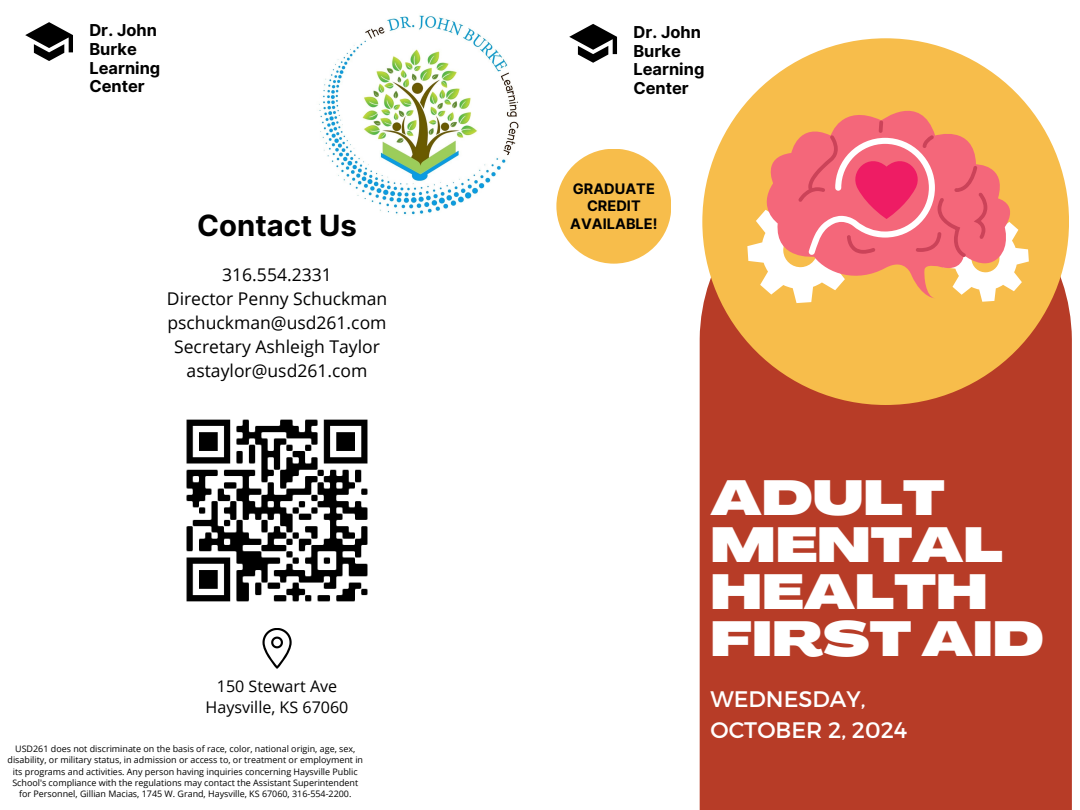
<style>
.page{position:relative;width:1080px;height:810px;background:#fff}
.page>*{position:absolute;margin:0;border:0;box-sizing:border-box;transform-origin:0 0}
.t1{font:900 48.31px/46.9px "Agrandir Grand";color:#fff}
.t2{font:700 29.25px "Inter";color:#000}
.t3{font:22.5px/31.5px "Montserrat";color:#fff}
.t4{font:17.56px "Open Sans";color:#000}
.t5{font:700 16.44px/18.7px "Inter";color:#000}
.t6{font:16.06px "Open Sans";color:#000}
.t7{font:700 14.5px/17.2px "Inter";color:#000;text-align:center}
.t8{font:8.94px/11.2px "Open Sans";color:#000;text-align:center}
</style>
<div class="page">
<div style="left:556px;top:149px;width:115px;height:115px;background:#f7bd4b;border-radius:50%"></div>
<svg style="left:262px;top:628px;width:30px;height:41px"></svg>
<svg style="left:25px;top:22px;width:48px;height:39px"></svg>
<img style="left:186px;top:419px;width:182px;height:183px">
<img style="left:315px;top:13px;width:211px;height:211px;border-radius:50%">
<div style="left:700px;top:156px;width:372px;height:654px;background:#b73c27"></div>
<div style="left:702px;top:38px;width:367px;height:367px;background:#f7bd4b;border-radius:50%"></div>
<svg style="left:569px;top:24px;width:48px;height:39px"></svg>
<svg style="left:843px;top:110px;width:84px;height:10px"></svg>
<svg style="left:747px;top:120px;width:282px;height:183px"></svg>
<p class="t5" style="left:89px;top:21px;width:73px">Dr. John<br>Burke<br>Learning<br>Center</p>
<p class="t2" style="left:197px;top:208px;width:161px">Contact Us</p>
<p class="t4" style="left:222px;top:262px;width:111px">316.554.2331</p>
<p class="t4" style="left:167px;top:286px;width:222px">Director Penny Schuckman</p>
<p class="t4" style="left:168px;top:310px;width:221px">pschuckman@usd261.com</p>
<p class="t4" style="left:174px;top:334px;width:207px">Secretary Ashleigh Taylor</p>
<p class="t4" style="left:187px;top:358px;width:182px">astaylor@usd261.com</p>
<p class="t6" style="left:217px;top:675px;width:122px">150 Stewart Ave</p>
<p class="t6" style="left:206px;top:695px;width:144px">Haysville, KS 67060</p>
<p class="t8" style="left:8px;top:743px;width:357px">USD261 does not discriminate on the basis of race, color, national origin, age, sex, disability, or military status, in admission or access to, or treatment or employment in its programs and activities. Any person having inquiries concerning Haysville Public School's compliance with the regulations may contact the Assistant Superintendent for Personnel, Gillian Macias, 1745 W. Grand, Haysville, KS 67060, 316-554-2200.</p>
<p class="t5" style="left:633px;top:23px;width:73px">Dr. John<br>Burke<br>Learning<br>Center</p>
<p class="t7" style="left:570px;top:180px;width:89px">GRADUATE<br>CREDIT<br>AVAILABLE!</p>
<p class="t1" style="left:710px;top:480px;width:335px">ADULT<br>MENTAL<br>HEALTH<br>FIRST AID</p>
<p class="t3" style="left:710px;top:682px;width:198px">WEDNESDAY,<br>OCTOBER 2, 2024</p>
</div>
